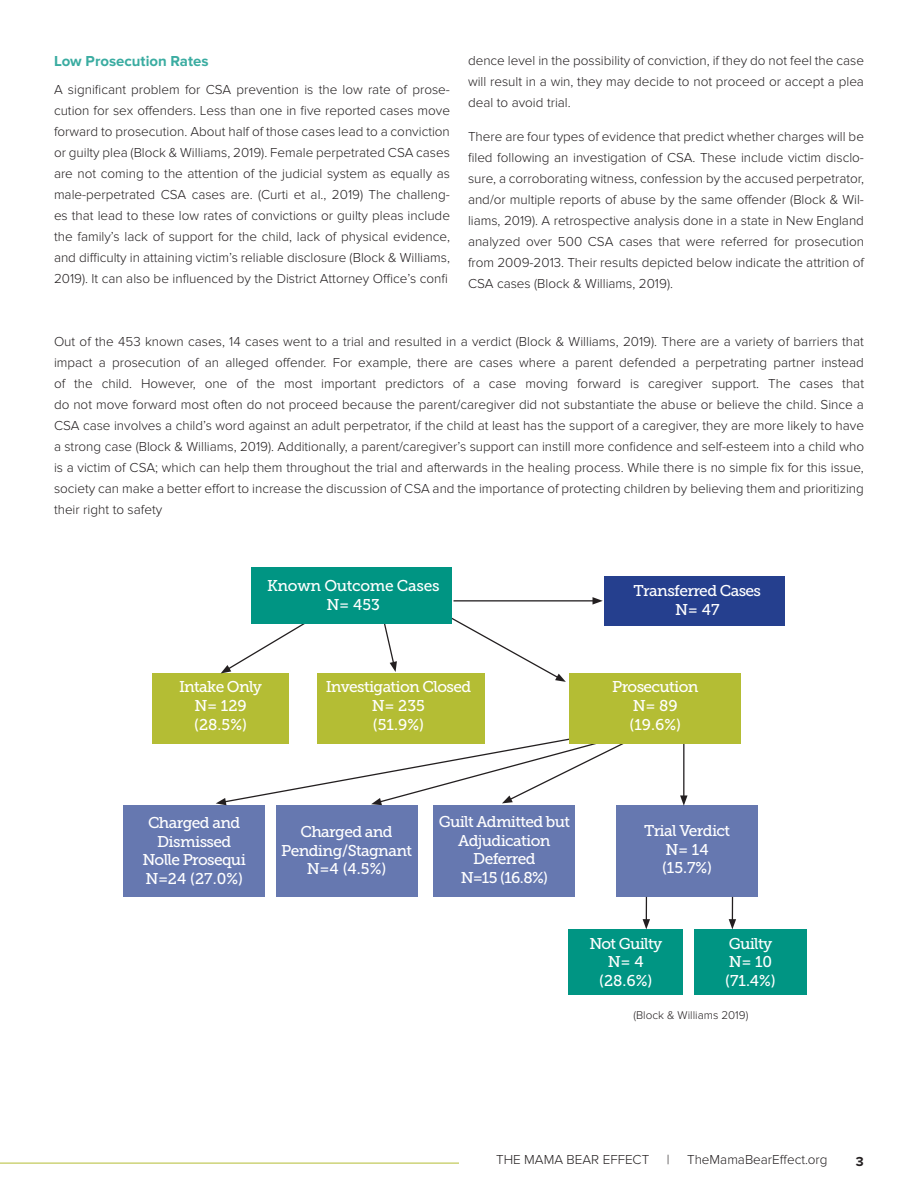
<style>
.page{position:relative;width:918px;height:1188px;background:#fff}
.page>*{position:absolute;margin:0;border:0;box-sizing:border-box;transform-origin:0 0}
.t1{font:15.6px/18.8px "Museo Slab 500";letter-spacing:-.04em;color:#fff;text-align:center}
.t2{font:15.6px/18.8px "Museo Slab 500";letter-spacing:-.02em;color:#fff;text-align:center}
.t3{font:700 15px "Proxima Nova";color:#3aaca1}
.t4{font:300 13.5px/21px "Proxima Nova";color:#231f20;text-align:justify}
.t5{font:700 13.5px "Proxima Nova";color:#231f20}
.t6{font:300 11.7px "Proxima Nova";color:#231f20}
</style>
<div class="page">
<hr style="left:0;top:1163px;width:459px;height:1px;background:#b4bd34">
<hr style="left:683px;top:723px;width:1px;height:75px;background:#231f20">
<svg style="left:680px;top:795px;width:8px;height:10px"></svg>
<svg style="left:441px;top:611px;width:125px;height:71px"></svg>
<div style="left:317px;top:673px;width:167px;height:71px;background:#b4bd34"></div>
<div style="left:152px;top:673px;width:137px;height:71px;background:#b4bd34"></div>
<div style="left:605px;top:576px;width:180px;height:49px;background:#253f8e"></div>
<svg style="left:221px;top:623px;width:86px;height:50px"></svg>
<svg style="left:383px;top:623px;width:14px;height:49px"></svg>
<hr style="left:453px;top:600px;width:142px;height:2px;background:#231f20">
<svg style="left:593px;top:597px;width:10px;height:8px"></svg>
<div style="left:276px;top:805px;width:141px;height:91px;background:#6678b0"></div>
<div style="left:124px;top:805px;width:141px;height:91px;background:#6678b0"></div>
<div style="left:251px;top:567px;width:200px;height:56px;background:#009583"></div>
<div style="left:434px;top:805px;width:141px;height:92px;background:#6678b0"></div>
<div style="left:617px;top:805px;width:141px;height:92px;background:#6678b0"></div>
<svg style="left:216px;top:735px;width:408px;height:70px"></svg>
<div style="left:570px;top:673px;width:171px;height:71px;background:#b4bd34"></div>
<div style="left:569px;top:929px;width:114px;height:66px;background:#009583"></div>
<div style="left:694px;top:929px;width:113px;height:66px;background:#009583"></div>
<svg style="left:643px;top:897px;width:7px;height:32px"></svg>
<svg style="left:729px;top:897px;width:7px;height:32px"></svg>
<p class="t3" style="left:54px;top:52px;width:156px">Low Prosecution Rates</p>
<p class="t4" style="left:54px;top:79px;width:398px">A significant problem for CSA prevention is the low rate of prose&shy;cution for sex offenders. Less than one in five reported cases move forward to prosecution. About half of those cases lead to a conviction or guilty plea (Block &amp; Williams, 2019). Female perpetrated CSA cases are not coming to the attention of the judicial system as equally as male-perpetrated CSA cases are. (Curti et al., 2019) The challeng&shy;es that lead to these low rates of convictions or guilty pleas include the family’s lack of support for the child, lack of physical evidence, and difficulty in attaining victim’s reliable disclosure (Block &amp; Williams, 2019). It can also be influenced by the District Attorney Office’s confi</p>
<p class="t4" style="left:468px;top:50px;width:398px">dence level in the possibility of conviction, if they do not feel the case will result in a win, they may decide to not proceed or accept a plea deal to avoid trial.</p>
<p class="t4" style="left:468px;top:126px;width:398px">There are four types of evidence that predict whether charges will be filed following an investigation of CSA. These include victim disclo&shy;sure, a corroborating witness, confession by the accused perpetrator, and/or multiple reports of abuse by the same offender (Block &amp; Wil&shy;liams, 2019). A retrospective analysis done in a state in New England analyzed over 500 CSA cases that were referred for prosecution from 2009-2013. Their results depicted below indicate the attrition of CSA cases (Block &amp; Williams, 2019).</p>
<p class="t4" style="left:54px;top:331px;width:812px">Out of the 453 known cases, 14 cases went to a trial and resulted in a verdict (Block &amp; Williams, 2019). There are a variety of barriers that impact a prosecution of an alleged offender. For example, there are cases where a parent defended a perpetrating partner instead of the child. However, one of the most important predictors of a case moving forward is caregiver support. The cases that do not move forward most often do not proceed because the parent/caregiver did not substantiate the abuse or believe the child. Since a CSA case involves a child’s word against an adult perpetrator, if the child at least has the support of a caregiver, they are more likely to have a strong case (Block &amp; Williams, 2019). Additionally, a parent/caregiver’s support can instill more confidence and self-esteem into a child who is a victim of CSA; which can help them throughout the trial and afterwards in the healing process. While there is no simple fix for this issue, society can make a better effort to increase the discussion of CSA and the importance of protecting children by believing them and prioritizing their right to safety</p>
<p class="t2" style="left:267px;top:577px;width:174px">Known Outcome Cases<br>N= 453</p>
<p class="t1" style="left:179px;top:677px;width:85px">Intake Only<br>N= 129 (28.5%)</p>
<p class="t1" style="left:326px;top:677px;width:147px">Investigation Closed<br>N= 235<br>(51.9%)</p>
<p class="t1" style="left:634px;top:582px;width:129px">Transferred Cases<br>N= 47</p>
<p class="t1" style="left:612px;top:677px;width:88px">Prosecution<br>N= 89</p>
<p class="t1" style="left:630px;top:715px;width:53px">(19.6%)</p>
<p class="t1" style="left:142px;top:813px;width:105px">Charged and<br>Dismissed<br>Nolle Prosequi</p>
<p class="t1" style="left:145px;top:869px;width:99px">N=24 (27.0%)</p>
<p class="t1" style="left:281px;top:822px;width:132px">Charged and<br>Pending/Stagnant<br>N=4 (4.5%)</p>
<p class="t1" style="left:439px;top:812px;width:133px">Guilt Admitted but<br>Adjudication</p>
<p class="t1" style="left:461px;top:850px;width:89px">Deferred<br>N=15 (16.8%)</p>
<p class="t1" style="left:644px;top:821px;width:88px">Trial Verdict</p>
<p class="t1" style="left:662px;top:840px;width:52px;text-align:left">N= 14 (15.7%)</p>
<p class="t1" style="left:729px;top:934px;width:45px">Guilty</p>
<p class="t1" style="left:725px;top:953px;width:52px;text-align:left">N= 10 (71.4%)</p>
<p class="t6" style="left:633px;top:1008px;width:116px">(Block &amp; Williams 2019)</p>
<p class="t1" style="left:589px;top:934px;width:75px">Not Guilty</p>
<p class="t1" style="left:599px;top:953px;width:55px">N= 4 (28.6%)</p>
<p class="t4" style="left:496px;top:1149px;width:155px">THE MAMA BEAR EFFECT</p>
<p class="t4" style="left:667px;top:1149px;width:4px">|</p>
<p class="t4" style="left:687px;top:1149px;width:142px">TheMamaBearEffect.org</p>
<p class="t5" style="left:856px;top:1154px;width:9px">3</p>
</div>
